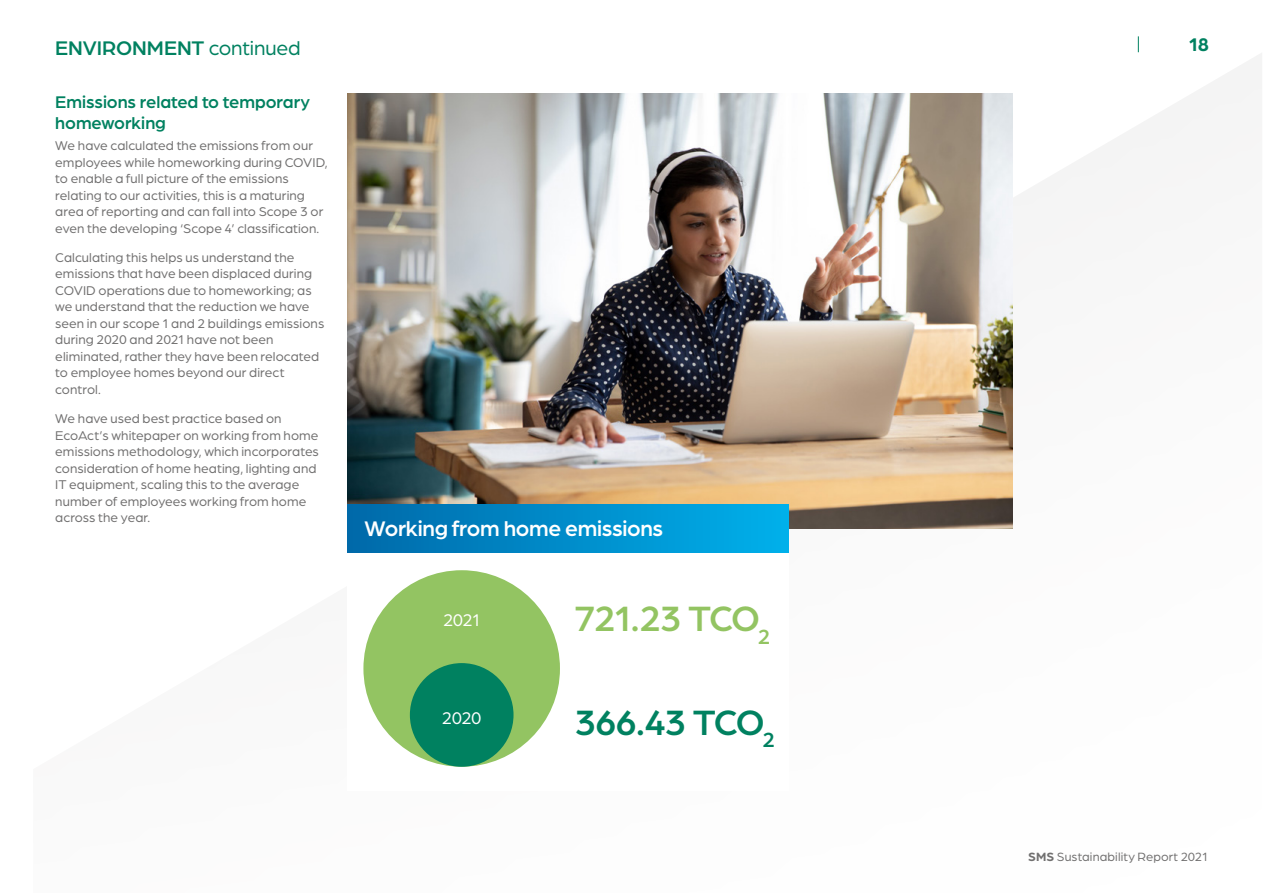
<style>
.page{position:relative;width:1263px;height:893px;background:#fff}
.page>*{position:absolute;margin:0;border:0;box-sizing:border-box;transform-origin:0 0}
.t1{font:500 37.5px "Arboria";color:#93c462}
.t2{font:500 37.5px "Arboria";color:#008160}
.t3{font:500 22.5px "Arboria";letter-spacing:-.015em;color:#fff}
.t4{font:500 21px "Arboria";color:#008160}
.t5{font:700 19.5px "Arboria";color:#008160}
.t6{font:500 18px/21px "Arboria";letter-spacing:-.005em;color:#008160}
.t7{font:18px "Arboria";color:#fff}
.t8{font:700 15px "Arboria";color:#fff}
.t9{font:13.5px/16.5px "Arboria";letter-spacing:.005em;color:#706f6f}
.t10{font:12.75px "Arboria";letter-spacing:.01em;color:#706f6f}
.s1{font-weight:400}
.s2{font-weight:700}
</style>
<div class="page">
<svg style="left:1138px;top:36px;width:1px;height:16px"></svg>
<svg style="left:347px;top:52px;width:915px;height:501px"></svg>
<img style="left:348px;top:94px;width:665px;height:435px">
<div style="left:348px;top:505px;width:441px;height:48px;background:linear-gradient(to right,#0069a9,#00b0eb)"></div>
<div style="left:363px;top:570px;width:197px;height:197px;background:#93c462;border-radius:50%"></div>
<div style="left:410px;top:663px;width:103px;height:104px;background:#008160;border-radius:50%"></div>
<h3 class="t4" style="left:55px;top:34px;width:247px">ENVIRONMENT <span class="s1">continued</span></h3>
<h3 class="t5" style="left:1188px;top:31px;width:22px">18</h3>
<h3 class="t6" style="left:55px;top:91px;width:256px">Emissions related to temporary homeworking</h3>
<p class="t9" style="left:55px;top:137px;width:274px">We have calculated the emissions from our employees while homeworking during COVID, to enable a full picture of the emissions relating to our activities, this is a maturing area of reporting and can fall into Scope 3 or even the developing ‘Scope 4’ classification.</p>
<p class="t9" style="left:55px;top:249px;width:271px">Calculating this helps us understand the emissions that have been displaced during COVID operations due to homeworking; as we understand that the reduction we have seen in our scope 1 and 2 buildings emissions during 2020 and 2021 have not been eliminated, rather they have been relocated to employee homes beyond our direct control.</p>
<p class="t9" style="left:55px;top:410px;width:265px">We have used best practice based on EcoAct’s whitepaper on working from home emissions methodology, which incorporates consideration of home heating, lighting and IT equipment, scaling this to the average number of employees working from home across the year.</p>
<h2 class="t3" style="left:365px;top:513px;width:300px">Working from home emissions</h2>
<h3 class="t7" style="left:443px;top:609px;width:39px">2021</h3>
<p class="t8" style="left:464px;top:619px;width:36px">2020</p>
<h3 class="t7" style="left:442px;top:706px;width:41px">2020</h3>
<h1 class="t1" style="left:575px;top:593px;width:197px">721.23 TCO<sub>2</sub></h1>
<h1 class="t2" style="left:575px;top:697px;width:202px">366.43 TCO<sub>2</sub></h1>
<p class="t10" style="left:1028px;top:848px;width:181px"><span class="s2">SMS</span> Sustainability Report 2021</p>
</div>
